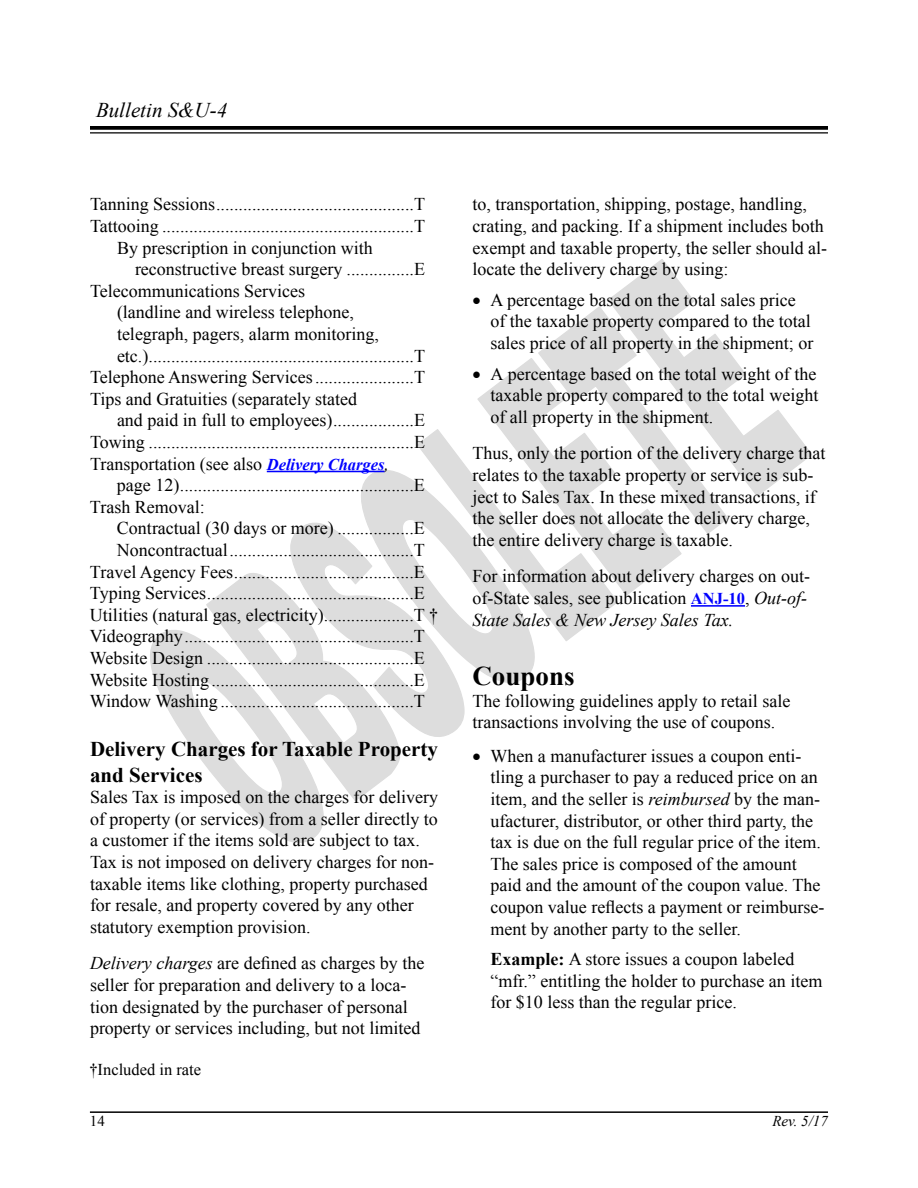
<style>
.page{position:relative;width:918px;height:1188px;background:#fff}
.page>*{position:absolute;margin:0;border:0;box-sizing:border-box;transform-origin:0 0}
.t1{font:700 27px "Times New Roman";color:#000}
.t2{font:700 21px/25.2px "Times New Roman";color:#000}
.t3{font:italic 21px "Times New Roman";color:#000}
.t4{font:18px/21.6px "Times New Roman";color:#000}
.t5{font:16.5px "Times New Roman";color:#000}
.t6{font:italic 15px "Times New Roman";color:#000}
.t7{font:15px "Times New Roman";color:#000}
.s1{font-weight:700;font-style:italic;font-size:16.5px;color:#00f}
.s2{font-style:italic}
.s3{font-weight:700;font-size:16.5px;color:#00f}
.s4{font-weight:700}
</style>
<div class="page">
<svg style="left:599px;top:259px;width:213px;height:238px"></svg>
<svg style="left:90px;top:126px;width:738px;height:4px;background:#0f0f0f"></svg>
<hr style="left:90px;top:132px;width:738px;height:2px;background:#000">
<hr style="left:90px;top:1111px;width:738px;height:2px;background:#000">
<hr style="left:691px;top:605px;width:54px;height:2px;background:#00f">
<svg style="left:150px;top:307px;width:578px;height:536px"></svg>
<p class="t3" style="left:96px;top:95px;width:133px">Bulletin S&amp;U-4</p>
<p class="t4" style="left:90px;top:193px;width:336px">Tanning Sessions............................................T</p>
<p class="t4" style="left:90px;top:215px;width:336px">Tattooing ........................................................T</p>
<p class="t4" style="left:117px;top:237px;width:257px">By prescription in conjunction with</p>
<p class="t4" style="left:135px;top:258px;width:291px">reconstructive breast surgery ...............E</p>
<p class="t4" style="left:90px;top:280px;width:217px">Telecommunications Services</p>
<p class="t4" style="left:117px;top:301px;width:238px">(landline and wireless telephone,</p>
<p class="t4" style="left:117px;top:323px;width:263px">telegraph, pagers, alarm monitoring,</p>
<p class="t4" style="left:117px;top:345px;width:309px">etc.)...........................................................T</p>
<p class="t4" style="left:90px;top:366px;width:336px">Telephone Answering Services......................T</p>
<p class="t4" style="left:90px;top:388px;width:269px">Tips and Gratuities (separately stated</p>
<p class="t4" style="left:117px;top:409px;width:309px">and paid in full to employees)..................E</p>
<p class="t4" style="left:90px;top:431px;width:336px">Towing ...........................................................E</p>
<p class="t4" style="left:90px;top:453px;width:301px">Transportation (see also <span class="s1">Delivery Charges</span><span class="s2">,</span></p>
<p class="t4" style="left:117px;top:474px;width:309px">page 12)....................................................E</p>
<p class="t4" style="left:90px;top:496px;width:116px">Trash Removal:</p>
<p class="t4" style="left:117px;top:517px;width:309px">Contractual (30 days or more) .................E</p>
<p class="t4" style="left:117px;top:539px;width:309px">Noncontractual.........................................T</p>
<p class="t4" style="left:90px;top:561px;width:336px">Travel Agency Fees........................................E</p>
<p class="t4" style="left:90px;top:582px;width:336px">Typing Services..............................................E</p>
<p class="t4" style="left:90px;top:604px;width:350px">Utilities (natural gas, electricity)....................T †</p>
<p class="t4" style="left:90px;top:625px;width:336px">Videography...................................................T</p>
<p class="t4" style="left:90px;top:647px;width:336px">Website Design ..............................................E</p>
<p class="t4" style="left:90px;top:669px;width:336px">Website Hosting .............................................E</p>
<p class="t4" style="left:90px;top:690px;width:336px">Window Washing ...........................................T</p>
<p class="t2" style="left:90px;top:736px;width:349px">Delivery Charges for Taxable Property and Services</p>
<p class="t4" style="left:90px;top:786px;width:350px">Sales Tax is imposed on the charges for delivery of property (or services) from a seller directly to a customer if the items sold are subject to tax.<br>Tax is not imposed on delivery charges for non&shy;taxable items like clothing, property purchased for resale, and property covered by any other statutory exemption provision.</p>
<p class="t4" style="left:90px;top:952px;width:336px"><span class="s2">Delivery charges</span> are defined as charges by the seller for preparation and delivery to a loca&shy;tion designated by the purchaser of personal property or services including, but not limited</p>
<p class="t5" style="left:89px;top:1058px;width:113px">†Included in rate</p>
<p class="t4" style="left:472px;top:193px;width:356px">to, transportation, shipping, postage, handling, crating, and packing. If a shipment includes both exempt and taxable property, the seller should al&shy;locate the delivery charge by using:</p>
<p class="t4" style="left:490px;top:289px;width:324px;text-indent:-18px">• A percentage based on the total sales price of the taxable property compared to the total sales price of all property in the shipment; or</p>
<p class="t4" style="left:490px;top:363px;width:329px;text-align:justify;text-indent:17px">percentage based on the total weight of the taxable property compared to the total weight of all property in the shipment.</p>
<p class="t4" style="left:472px;top:442px;width:355px">Thus, only the portion of the delivery charge that relates to the taxable property or service is sub&shy;ject to Sales Tax. In these mixed transactions, if the seller does not allocate the delivery charge, the entire delivery charge is taxable.</p>
<p class="t4" style="left:472px;top:565px;width:338px;text-align:justify">For information about delivery charges on out&shy;of-State sales, see publication <span class="s3">ANJ-10</span>, <span class="s2">Out-of-State Sales &amp; New Jersey Sales Tax.</span></p>
<h1 class="t1" style="left:472px;top:657px;width:104px">Coupons</h1>
<p class="t4" style="left:472px;top:690px;width:319px">The following guidelines apply to retail sale transactions involving the use of coupons.</p>
<p class="t4" style="left:490px;top:745px;width:335px;text-indent:-18px">• When a manufacturer issues a coupon enti&shy;tling a purchaser to pay a reduced price on an item, and the seller is <span class="s2">reimbursed</span> by the man&shy;ufacturer, distributor, or other third party, the tax is due on the full regular price of the item.<br>The sales price is composed of the amount paid and the amount of the coupon value. The coupon value reflects a payment or reimburse&shy;ment by another party to the seller.</p>
<p class="t4" style="left:490px;top:948px;width:333px"><span class="s4">Example:</span> A store issues a coupon labeled “mfr.” entitling the holder to purchase an item for $10 less than the regular price.</p>
<p class="t7" style="left:90px;top:1111px;width:16px">14</p>
<p class="t6" style="left:772px;top:1111px;width:57px">Rev. 5/17</p>
</div>
